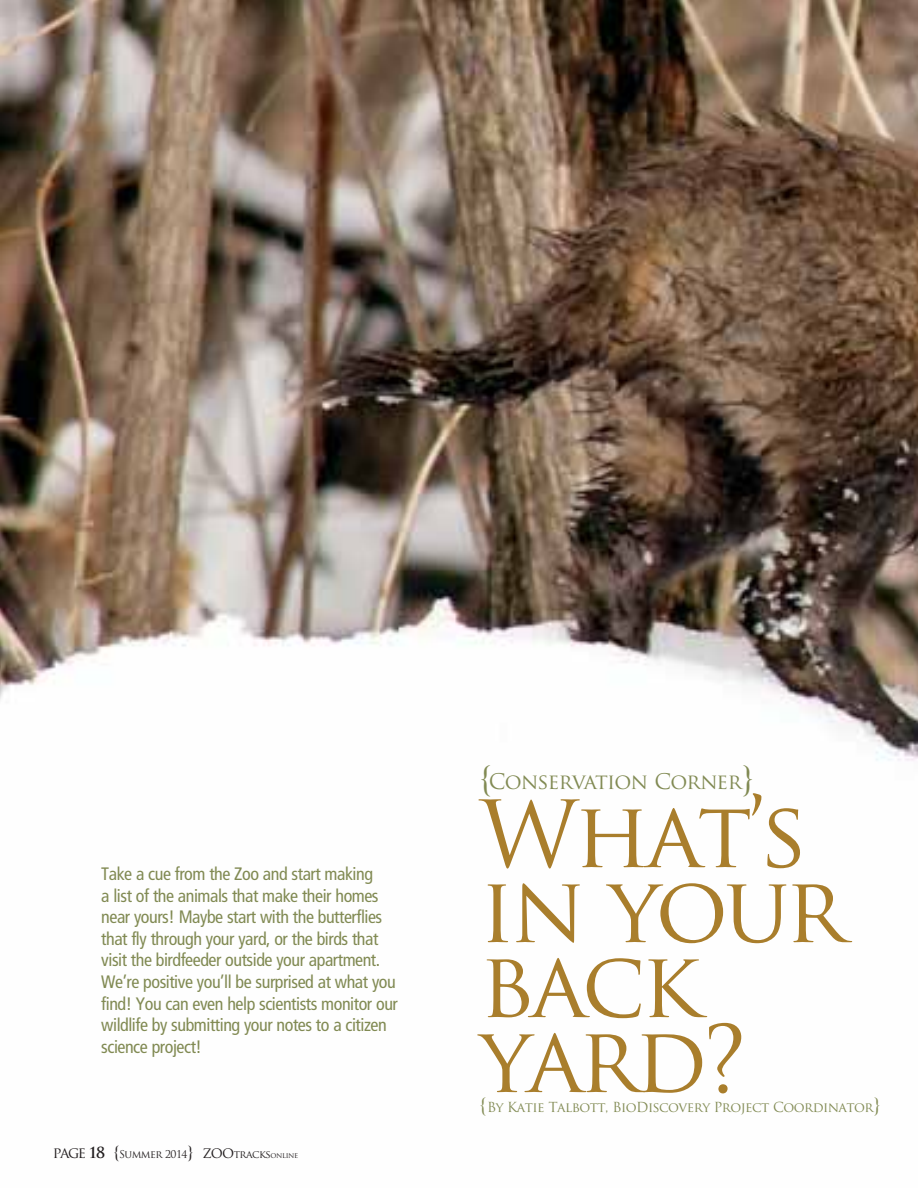
<style>
.page{position:relative;width:918px;height:1188px;background:#fff}
.page>*{position:absolute;margin:0;border:0;box-sizing:border-box;transform-origin:0 0}
.t1{font:90px/75px "Trajan Pro";letter-spacing:-.05em;color:#a97e2c}
.t2{font:21px "Trajan Pro";letter-spacing:-.04em;color:#818a53}
.t3{font:condensed 18px/21.6px "Frutiger";letter-spacing:-.025em;color:#818a53}
.t4{font:13.5px "Trajan Pro";letter-spacing:-.04em;color:#818a53}
.t5{font:10.5px "Trajan Pro";letter-spacing:-.05em;color:#231f20}
.s1{font-size:15px}
.s2{font-weight:700;font-size:15px}
.s3{font-size:18px}
.s4{font-size:7.5px}
.s5{font-size:36px}
.s6{font-size:21px}
</style>
<div class="page">
<img style="left:0;top:0;width:918px;height:761px">
<p class="t3" style="left:101px;top:864px;width:298px">Take a cue from the Zoo and start making<br>a list of the animals that make their homes near yours! Maybe start with the butterflies that fly through your yard, or the birds that visit the birdfeeder outside your apartment.<br>We’re positive you’ll be surprised at what you find! You can even help scientists monitor our wildlife by submitting your notes to a citizen science project!</p>
<p class="t5" style="left:53px;top:1148px;width:247px"><span class="s1">page</span> <span class="s2">18</span> <span class="s3">{</span>Summer 2014<span class="s3">}</span> <span class="s1">zoo</span>tracks<span class="s4">online</span></p>
<p class="t2" style="left:479px;top:769px;width:276px"><span class="s5">{</span>Conservation Corner<span class="s5">}</span></p>
<h1 class="t1" style="left:479px;top:798px;width:368px">What’s in your back yard?</h1>
<p class="t4" style="left:479px;top:1099px;width:403px"><span class="s6">{</span>By Katie Talbott, BioDiscovery Project Coordinator<span class="s6">}</span></p>
</div>
